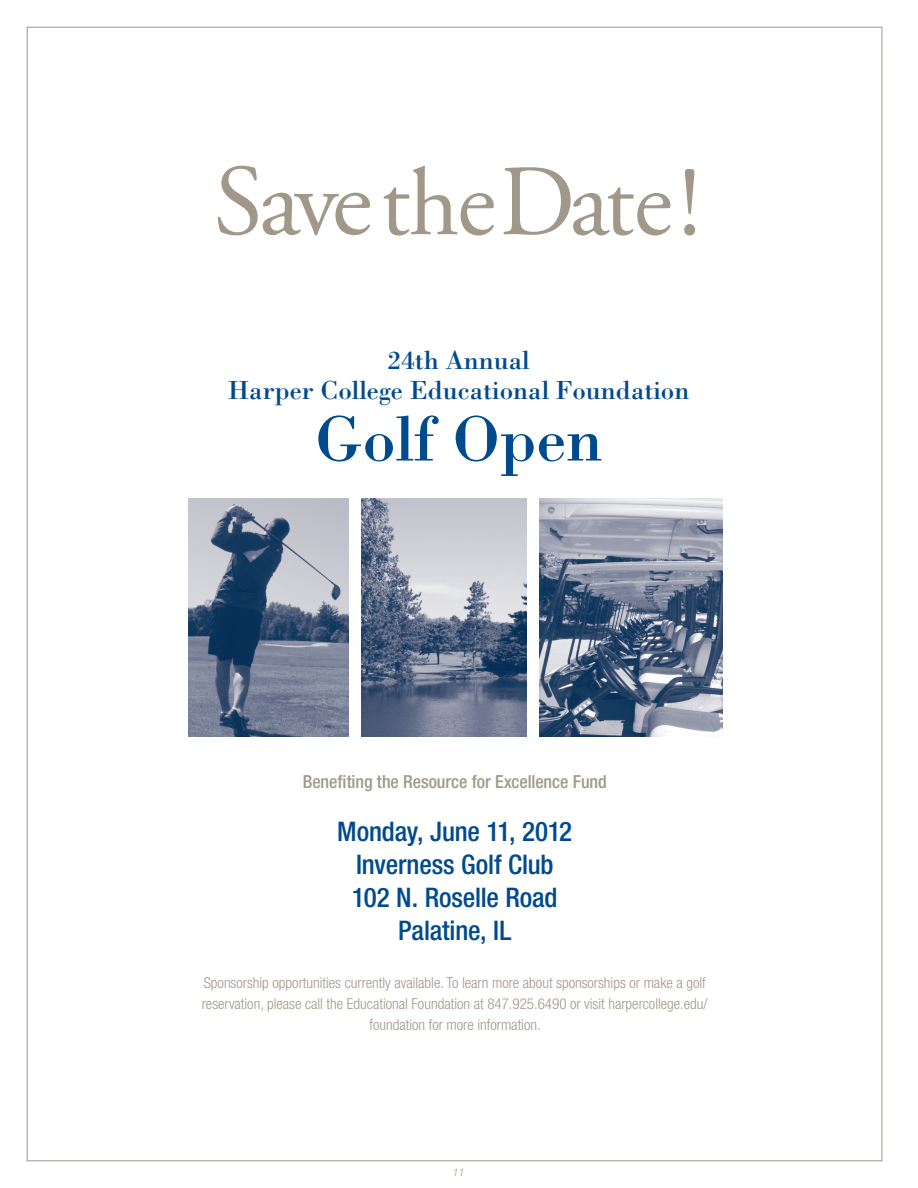
<style>
.page{position:relative;width:918px;height:1188px;background:#fff}
.page>*{position:absolute;margin:0;border:0;box-sizing:border-box;transform-origin:0 0}
.t1{font:66px "Bodoni";color:#004a8d}
.t2{font:500 condensed 27px/33px "Helvetica Neue LT Std";letter-spacing:-.005em;color:#004a8d;text-align:center}
.t3{font:27px/30px "Bodoni";color:#004a8d;text-align:center}
.t4{font:500 condensed 18px "Helvetica Neue LT Std";letter-spacing:-.005em;color:#a1988a}
.t5{font:300 condensed 15px/21px "Helvetica Neue LT Std";color:#a1988a;text-align:center}
.t6{font:italic 300 10.5px "Helvetica Neue LT Std";color:#a1988a}
</style>
<div class="page">
<img style="left:361px;top:498px;width:166px;height:238px">
<img style="left:189px;top:498px;width:159px;height:238px">
<img style="left:540px;top:498px;width:182px;height:238px">
<svg style="left:503px;top:167px;width:192px;height:68px"></svg>
<svg style="left:383px;top:166px;width:111px;height:69px"></svg>
<svg style="left:218px;top:166px;width:152px;height:69px"></svg>
<h2 class="t3" style="left:228px;top:345px;width:463px">24th Annual<br>Harper College Educational Foundation</h2>
<h1 class="t1" style="left:315px;top:398px;width:289px">Golf Open</h1>
<p class="t4" style="left:303px;top:771px;width:306px">Benefiting the Resource for Excellence Fund</p>
<h2 class="t2" style="left:337px;top:814px;width:237px">Monday, June 11, 2012<br>Inverness Golf Club<br>102 N. Roselle Road<br>Palatine, IL</h2>
<p class="t5" style="left:202px;top:972px;width:508px">Sponsorship opportunities currently available. To learn more about sponsorships or make a golf reservation, please call the Educational Foundation at 847.925.6490 or visit harpercollege.edu/ foundation for more information.</p>
<p class="t6" style="left:453px;top:1166px;width:13px">11</p>
</div>
